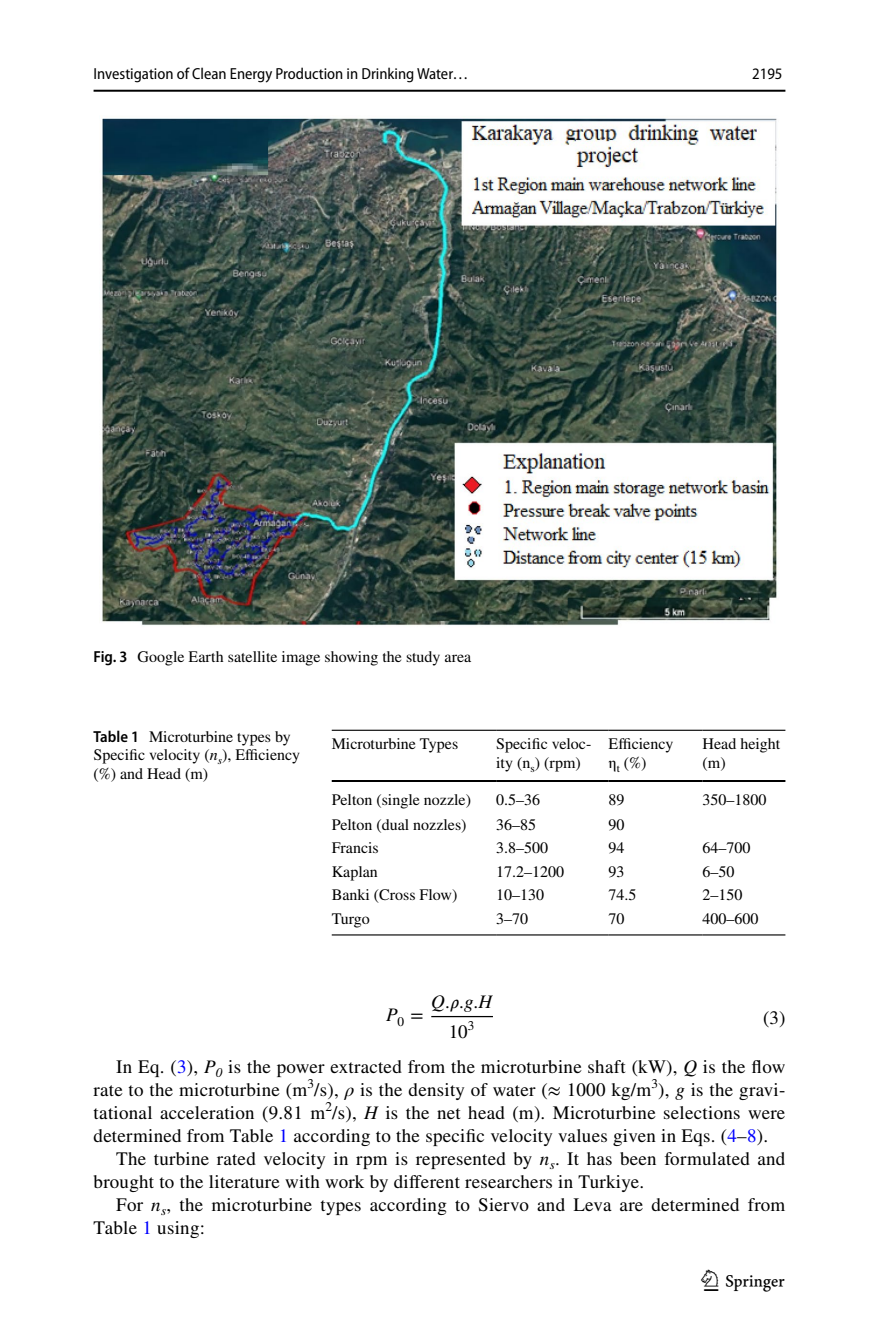
<style>
.page{position:relative;width:879px;height:1333px;background:#fff}
.page>*{position:absolute;margin:0;border:0;box-sizing:border-box;transform-origin:0 0}
.t1{font:30px "Springnew Regular 5";color:#000}
.t2{font:19px "STIX";letter-spacing:.015em;color:#000}
.t3{font:19px "STIX General Italic 3";color:#000}
.t4{font:19px "STIX General Regular 2";color:#000}
.t5{font:16px/18.4px "STIX";color:#000}
.t6{font:16px "Myriad Pro Semi Cn 4";color:#000}
.t7{font:semi-condensed 16px "Myriad Pro";color:#000}
.s1{font-family:"Myriad Pro";font-weight:600;font-stretch:semi-condensed}
.s2{font-style:italic}
.s3{font-family:"STIX General Regular 2"}
.s4{font-family:"STIX Math Italic 2"}
.s5{font-family:"STIX Math Regular 3"}
.s6{color:#00f}
</style>
<div class="page">
<hr style="left:94px;top:90px;width:691px;height:2px;background:#000">
<hr style="left:431px;top:1015px;width:62px;height:2px;background:#000">
<img style="left:102px;top:118px;width:676px;height:508px">
<hr style="left:332px;top:729px;width:164px;height:1px;background:#000">
<hr style="left:332px;top:780px;width:164px;height:2px;background:#000">
<hr style="left:496px;top:729px;width:112px;height:1px;background:#000">
<hr style="left:496px;top:780px;width:112px;height:2px;background:#000">
<hr style="left:608px;top:729px;width:94px;height:1px;background:#000">
<hr style="left:608px;top:780px;width:94px;height:2px;background:#000">
<hr style="left:702px;top:729px;width:83px;height:1px;background:#000">
<hr style="left:702px;top:780px;width:83px;height:2px;background:#000">
<hr style="left:332px;top:934px;width:164px;height:1px;background:#000">
<hr style="left:496px;top:934px;width:112px;height:1px;background:#000">
<hr style="left:608px;top:934px;width:94px;height:1px;background:#000">
<hr style="left:702px;top:934px;width:83px;height:1px;background:#000">
<p class="t6" style="left:94px;top:65px;width:376px">Investigation of Clean Energy Production in Drinking Water…</p>
<p class="t7" style="left:752px;top:65px;width:32px">2195</p>
<p class="t5" style="left:94px;top:648px;width:379px"><span class="s1">Fig. 3</span> Google Earth satellite image showing the study area</p>
<p class="t5" style="left:94px;top:728px;width:208px"><span class="s1">Table 1</span> Microturbine types by<br>Specific velocity (<span class="s2">n</span><sub>s</sub>), Efficiency (%) and Head (m)</p>
<p class="t5" style="left:332px;top:736px;width:128px">Microturbine Types</p>
<p class="t5" style="left:496px;top:736px;width:97px">Specific veloc&shy;ity (n<sub>s</sub>) (rpm)</p>
<p class="t5" style="left:608px;top:736px;width:66px">Efficiency η<sub>t</sub> (%)</p>
<p class="t5" style="left:702px;top:736px;width:79px">Head height (m)</p>
<p class="t5" style="left:332px;top:791px;width:141px">Pelton (single nozzle)</p>
<p class="t5" style="left:496px;top:791px;width:46px">0.5–36</p>
<p class="t5" style="left:608px;top:791px;width:17px">89</p>
<p class="t5" style="left:702px;top:791px;width:65px">350–1800</p>
<p class="t5" style="left:332px;top:816px;width:136px">Pelton (dual nozzles)</p>
<p class="t5" style="left:496px;top:816px;width:42px">36–85</p>
<p class="t5" style="left:608px;top:816px;width:17px">90</p>
<p class="t5" style="left:332px;top:839px;width:49px">Francis</p>
<p class="t5" style="left:496px;top:839px;width:54px">3.8–500</p>
<p class="t5" style="left:608px;top:839px;width:17px">94</p>
<p class="t5" style="left:702px;top:839px;width:49px">64–700</p>
<p class="t5" style="left:332px;top:863px;width:48px">Kaplan</p>
<p class="t5" style="left:496px;top:863px;width:70px">17.2–1200</p>
<p class="t5" style="left:608px;top:863px;width:17px">93</p>
<p class="t5" style="left:702px;top:863px;width:33px">6–50</p>
<p class="t5" style="left:332px;top:886px;width:127px">Banki (Cross Flow)</p>
<p class="t5" style="left:496px;top:886px;width:50px">10–130</p>
<p class="t5" style="left:608px;top:886px;width:29px">74.5</p>
<p class="t5" style="left:702px;top:886px;width:41px">2–150</p>
<p class="t5" style="left:332px;top:910px;width:40px">Turgo</p>
<p class="t5" style="left:496px;top:910px;width:34px">3–70</p>
<p class="t5" style="left:608px;top:910px;width:17px">70</p>
<p class="t5" style="left:702px;top:910px;width:57px">400–600</p>
<p class="t3" style="left:431px;top:995px;width:62px">Q<span class="s3">.</span><span class="s4">𝜌</span><span class="s3">.</span>g<span class="s3">.</span>H</p>
<p class="t4" style="left:449px;top:1024px;width:27px">10<sup>3</sup></p>
<p class="t3" style="left:386px;top:1008px;width:39px">P<sub>0</sub> <span class="s5">=</span></p>
<p class="t2" style="left:763px;top:1004px;width:24px">(3)</p>
<p class="t2" style="left:116px;top:1053px;width:671px">In Eq. (<span class="s6">3</span>), <span class="s2">P</span><sub>0</sub> is the power extracted from the microturbine shaft (kW), <span class="s2">Q</span> is the flow</p>
<p class="t2" style="left:94px;top:1076px;width:693px">rate to the microturbine (m<sup>3</sup>/s), <span class="s2">ρ</span> is the density of water (≈ 1000 kg/m<sup>3</sup>), <span class="s2">g</span> is the gravi-</p>
<p class="t2" style="left:94px;top:1099px;width:693px">tational acceleration (9.81 m<sup>2</sup>/s), <span class="s2">H</span> is the net head (m). Microturbine selections were</p>
<p class="t2" style="left:94px;top:1122px;width:676px">determined from Table <span class="s6">1</span> according to the specific velocity values given in Eqs. (<span class="s6">4</span>–<span class="s6">8</span>).</p>
<p class="t2" style="left:116px;top:1145px;width:670px">The turbine rated velocity in rpm is represented by <span class="s2">n</span><sub>s</sub>. It has been formulated and</p>
<p class="t2" style="left:94px;top:1168px;width:552px">brought to the literature with work by different researchers in Turkiye.</p>
<p class="t2" style="left:116px;top:1191px;width:670px">For <span class="s2">n</span><sub>s</sub>, the microturbine types according to Siervo and Leva are determined from</p>
<p class="t2" style="left:94px;top:1214px;width:113px">Table <span class="s6">1</span> using:</p>
<h1 class="t1" style="left:704px;top:1269px;width:83px">1 3</h1>
</div>
